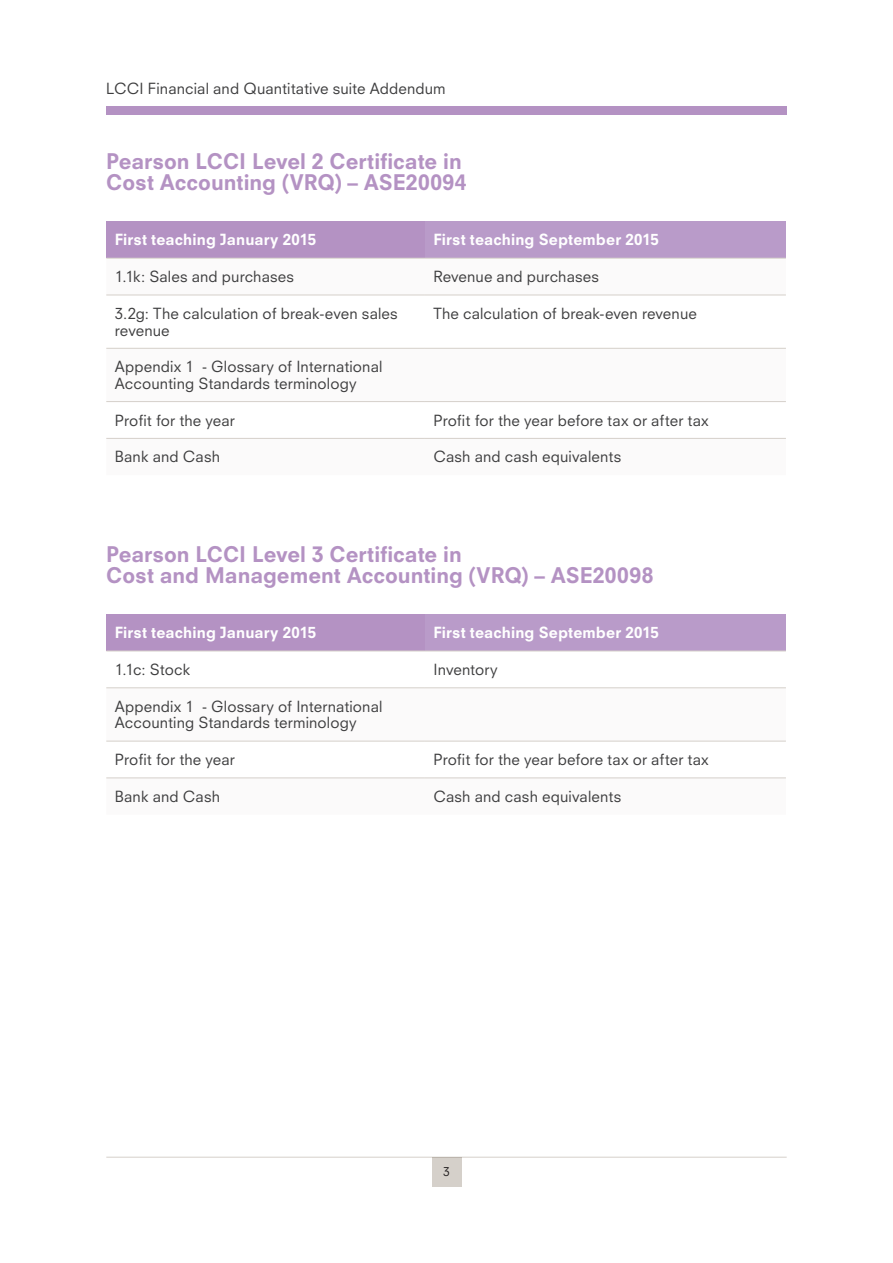
<style>
.page{position:relative;width:893px;height:1263px;background:#fff}
.page>*{position:absolute;margin:0;border:0;box-sizing:border-box;transform-origin:0 0}
.t1{font:800 21px/21px "Neuzeit SLT Std";color:#b492c3}
.t2{font:15px/16.5px "Neuzeit SLT Std";letter-spacing:.01em;color:#3e3e3f}
.t3{font:800 15px "Neuzeit SLT Std";letter-spacing:.005em;color:#fff}
.t4{font:12px "Neuzeit SLT Std";color:#231f20}
</style>
<div class="page">
<div style="left:106px;top:221px;width:319px;height:37px;background:#b492c3"></div>
<div style="left:425px;top:221px;width:361px;height:37px;background:#b99bc9"></div>
<svg style="left:106px;top:294px;width:680px;height:54px"></svg>
<hr style="left:106px;top:258px;width:319px;height:1px;background:#d5d0ca">
<hr style="left:425px;top:258px;width:361px;height:1px;background:#d5d0ca">
<hr style="left:106px;top:295px;width:319px;height:1px;background:#d5d0ca">
<hr style="left:425px;top:295px;width:361px;height:1px;background:#d5d0ca">
<hr style="left:106px;top:348px;width:319px;height:1px;background:#d5d0ca">
<hr style="left:425px;top:348px;width:361px;height:1px;background:#d5d0ca">
<hr style="left:106px;top:401px;width:319px;height:1px;background:#d5d0ca">
<hr style="left:425px;top:401px;width:361px;height:1px;background:#d5d0ca">
<hr style="left:106px;top:438px;width:319px;height:1px;background:#d5d0ca">
<hr style="left:425px;top:438px;width:361px;height:1px;background:#d5d0ca">
<div style="left:106px;top:614px;width:319px;height:37px;background:#b492c3"></div>
<div style="left:425px;top:614px;width:361px;height:37px;background:#b99bc9"></div>
<svg style="left:106px;top:688px;width:680px;height:90px"></svg>
<hr style="left:106px;top:651px;width:319px;height:1px;background:#d5d0ca">
<hr style="left:425px;top:651px;width:361px;height:1px;background:#d5d0ca">
<hr style="left:106px;top:687px;width:319px;height:1px;background:#d5d0ca">
<hr style="left:425px;top:687px;width:361px;height:1px;background:#d5d0ca">
<hr style="left:106px;top:741px;width:319px;height:1px;background:#d5d0ca">
<hr style="left:425px;top:741px;width:361px;height:1px;background:#d5d0ca">
<hr style="left:106px;top:778px;width:319px;height:1px;background:#d5d0ca">
<hr style="left:425px;top:778px;width:361px;height:1px;background:#d5d0ca">
<hr style="left:106px;top:1157px;width:681px;height:1px;background:#d5d0ca">
<div style="left:432px;top:1157px;width:29px;height:29px;background:#d5d0ca"></div>
<div style="left:106px;top:106px;width:681px;height:9px;background:#b492c3"></div>
<p class="t2" style="left:106px;top:80px;width:341px">LCCI Financial and Quantitative suite Addendum</p>
<h1 class="t1" style="left:106px;top:151px;width:362px">Pearson LCCI Level 2 Certificate in<br>Cost Accounting (VRQ) – ASE20094</h1>
<p class="t3" style="left:115px;top:231px;width:203px">First teaching January 2015</p>
<p class="t3" style="left:433px;top:231px;width:227px">First teaching September 2015</p>
<p class="t2" style="left:115px;top:268px;width:181px">1.1k: Sales and purchases</p>
<p class="t2" style="left:433px;top:268px;width:167px">Revenue and purchases</p>
<p class="t2" style="left:115px;top:305px;width:284px">3.2g: The calculation of break-even sales revenue</p>
<p class="t2" style="left:433px;top:305px;width:265px">The calculation of break-even revenue</p>
<p class="t2" style="left:115px;top:358px;width:269px">Appendix 1 - Glossary of International<br>Accounting Standards terminology</p>
<p class="t2" style="left:115px;top:412px;width:122px">Profit for the year</p>
<p class="t2" style="left:433px;top:412px;width:277px">Profit for the year before tax or after tax</p>
<p class="t2" style="left:115px;top:448px;width:107px">Bank and Cash</p>
<p class="t2" style="left:433px;top:448px;width:189px">Cash and cash equivalents</p>
<h1 class="t1" style="left:106px;top:543px;width:549px">Pearson LCCI Level 3 Certificate in<br>Cost and Management Accounting (VRQ) – ASE20098</h1>
<p class="t3" style="left:115px;top:623px;width:203px">First teaching January 2015</p>
<p class="t3" style="left:433px;top:623px;width:227px">First teaching September 2015</p>
<p class="t2" style="left:115px;top:661px;width:77px">1.1c: Stock</p>
<p class="t2" style="left:433px;top:661px;width:66px">Inventory</p>
<p class="t2" style="left:115px;top:698px;width:269px">Appendix 1 - Glossary of International<br>Accounting Standards terminology</p>
<p class="t2" style="left:115px;top:751px;width:122px">Profit for the year</p>
<p class="t2" style="left:433px;top:751px;width:277px">Profit for the year before tax or after tax</p>
<p class="t2" style="left:115px;top:788px;width:107px">Bank and Cash</p>
<p class="t2" style="left:433px;top:788px;width:189px">Cash and cash equivalents</p>
<p class="t4" style="left:443px;top:1164px;width:8px">3</p>
</div>
